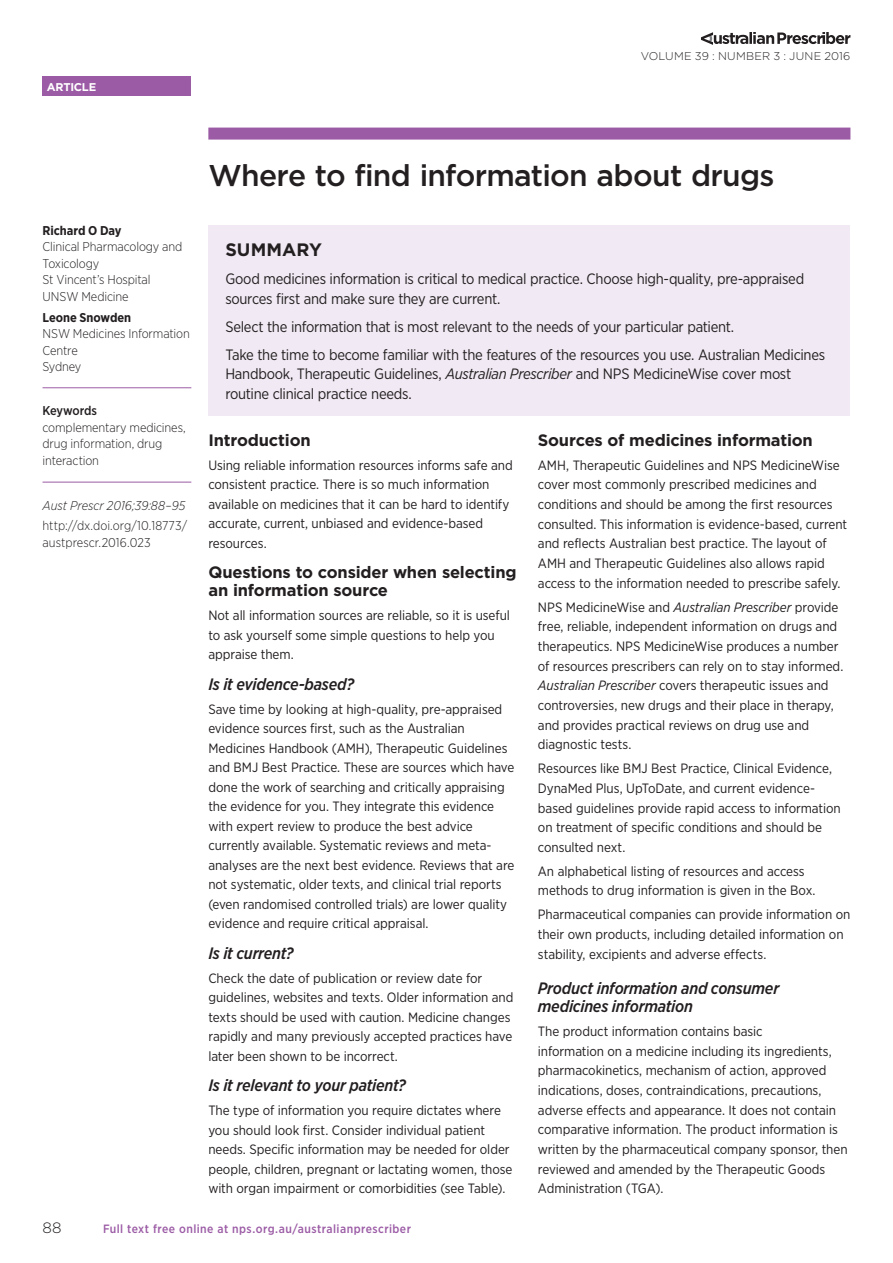
<style>
.page{position:relative;width:893px;height:1263px;background:#fff}
.page>*{position:absolute;margin:0;border:0;box-sizing:border-box;transform-origin:0 0}
.Primary_Heading{font:500 30px "Gotham";letter-spacing:-.025em;color:#231f20}
.Summary_Header{font:700 18px "Gotham";color:#231f20}
.Subheading_Level_2{font:italic 500 16.5px/18.1px "Gotham Narrow";letter-spacing:-.015em;color:#231f20}
.Subheading_Level_1{font:700 16.5px/18px "Gotham";letter-spacing:-.015em;color:#231f20}
.Summary_Text{font:15px/19.5px "Gotham Narrow";letter-spacing:-.02em;color:#231f20}
.t1{font:300 15px "Gotham";color:#231f20}
.Body_Text{font:13.5px/19.6px "Gotham Narrow";letter-spacing:-.005em;color:#231f20}
.Author_Credentials{font:300 12.75px/16.5px "Gotham Narrow";letter-spacing:-.01em;color:#231f20}
.Keywords_Text{font:300 12.75px/16.5px "Gotham Narrow";letter-spacing:-.01em;color:#231f20}
.DOI_Citation{font:300 12.75px/16.5px "Gotham Narrow";color:#231f20}
.Author_s_Name{font:700 12.75px "Gotham Narrow";letter-spacing:-.005em;color:#231f20}
.Citation{font:italic 300 12.75px "Gotham Narrow";color:#231f20}
.Keywords_Header{font:500 12.75px "Gotham Narrow";letter-spacing:-.01em;color:#231f20}
.t2{font:500 12px "Gotham Narrow";letter-spacing:.035em;color:#9b5ba5}
.t3{font:300 11.25px "Gotham";letter-spacing:.025em;color:#231f20}
.t4{font:700 11.25px "Gotham";letter-spacing:-.02em;color:#fff}
.s1{font-style:italic}
</style>
<div class="page">
<svg style="left:701px;top:32px;width:149px;height:13px"></svg>
<div style="left:43px;top:77px;width:148px;height:19px;background:#9b5ba5"></div>
<div style="left:208px;top:128px;width:642px;height:12px;background:#9b5ba5"></div>
<hr style="left:43px;top:387px;width:148px;height:1px;background:#9b5ba5">
<hr style="left:43px;top:482px;width:148px;height:1px;background:#9b5ba5">
<div style="left:208px;top:225px;width:642px;height:191px;background:#f1eaf4"></div>
<p class="t4" style="left:47px;top:79px;width:51px">ARTICLE</p>
<p class="t3" style="left:641px;top:48px;width:211px">VOLUME 39 : NUMBER 3 : JUNE 2016</p>
<p class="Author_s_Name" style="left:43px;top:222px;width:81px">Richard O Day</p>
<p class="Author_Credentials" style="left:43px;top:238px;width:141px">Clinical Pharmacology and<br>Toxicology<br>St Vincent’s Hospital<br>UNSW Medicine</p>
<p class="Author_s_Name" style="left:43px;top:309px;width:90px">Leone Snowden</p>
<p class="Author_Credentials" style="left:43px;top:325px;width:149px">NSW Medicines Information<br>Centre<br>Sydney</p>
<p class="Keywords_Header" style="left:43px;top:403px;width:56px">Keywords</p>
<p class="Keywords_Text" style="left:43px;top:419px;width:145px">complementary medicines, drug information, drug interaction</p>
<p class="Citation" style="left:43px;top:497px;width:145px">Aust Prescr 2016;39:88–95</p>
<p class="DOI_Citation" style="left:43px;top:517px;width:146px">http://dx.doi.org/10.18773/ austprescr.2016.023</p>
<p class="Primary_Heading" style="left:208px;top:155px;width:568px">Where to find information about drugs</p>
<p class="Summary_Header" style="left:225px;top:238px;width:98px">SUMMARY</p>
<p class="Summary_Text" style="left:225px;top:269px;width:580px">Good medicines information is critical to medical practice. Choose high-quality, pre-appraised sources first and make sure they are current.</p>
<p class="Summary_Text" style="left:225px;top:316px;width:510px">Select the information that is most relevant to the needs of your particular patient.</p>
<p class="Summary_Text" style="left:225px;top:344px;width:601px">Take the time to become familiar with the features of the resources you use. Australian Medicines<br>Handbook, Therapeutic Guidelines, <span class="s1">Australian Prescriber</span> and NPS MedicineWise cover most routine clinical practice needs.</p>
<p class="Subheading_Level_1" style="left:538px;top:431px;width:276px">Sources of medicines information</p>
<p class="Body_Text" style="left:538px;top:455px;width:311px">AMH, Therapeutic Guidelines and NPS MedicineWise cover most commonly prescribed medicines and conditions and should be among the first resources consulted. This information is evidence-based, current and reflects Australian best practice. The layout of AMH and Therapeutic Guidelines also allows rapid access to the information needed to prescribe safely.</p>
<p class="Body_Text" style="left:538px;top:597px;width:307px">NPS MedicineWise and <span class="s1">Australian Prescriber</span> provide free, reliable, independent information on drugs and therapeutics. NPS MedicineWise produces a number of resources prescribers can rely on to stay informed.<br><span class="s1">Australian Prescriber</span> covers therapeutic issues and controversies, new drugs and their place in therapy, and provides practical reviews on drug use and diagnostic tests.</p>
<p class="Body_Text" style="left:538px;top:758px;width:304px">Resources like BMJ Best Practice, Clinical Evidence, DynaMed Plus, UpToDate, and current evidence&shy;based guidelines provide rapid access to information on treatment of specific conditions and should be consulted next.</p>
<p class="Body_Text" style="left:538px;top:861px;width:279px">An alphabetical listing of resources and access methods to drug information is given in the Box.</p>
<p class="Body_Text" style="left:538px;top:904px;width:314px">Pharmaceutical companies can provide information on their own products, including detailed information on stability, excipients and adverse effects.</p>
<p class="Subheading_Level_2" style="left:538px;top:979px;width:243px">Product information and consumer medicines information</p>
<p class="Body_Text" style="left:538px;top:1021px;width:311px">The product information contains basic<br>information on a medicine including its ingredients, pharmacokinetics, mechanism of action, approved indications, doses, contraindications, precautions, adverse effects and appearance. It does not contain comparative information. The product information is written by the pharmaceutical company sponsor, then reviewed and amended by the Therapeutic Goods Administration (TGA).</p>
<p class="Subheading_Level_1" style="left:208px;top:431px;width:104px">Introduction</p>
<p class="Body_Text" style="left:208px;top:455px;width:306px">Using reliable information resources informs safe and consistent practice. There is so much information available on medicines that it can be hard to identify accurate, current, unbiased and evidence-based resources.</p>
<p class="Subheading_Level_1" style="left:208px;top:563px;width:310px">Questions to consider when selecting an information source</p>
<p class="Body_Text" style="left:208px;top:605px;width:303px">Not all information sources are reliable, so it is useful to ask yourself some simple questions to help you appraise them.</p>
<p class="Subheading_Level_2" style="left:208px;top:675px;width:147px">Is it evidence-based?</p>
<p class="Body_Text" style="left:208px;top:699px;width:308px">Save time by looking at high-quality, pre-appraised evidence sources first, such as the Australian Medicines Handbook (AMH), Therapeutic Guidelines and BMJ Best Practice. These are sources which have done the work of searching and critically appraising the evidence for you. They integrate this evidence with expert review to produce the best advice currently available. Systematic reviews and meta&shy;analyses are the next best evidence. Reviews that are not systematic, older texts, and clinical trial reports (even randomised controlled trials) are lower quality evidence and require critical appraisal.</p>
<p class="Subheading_Level_2" style="left:208px;top:944px;width:87px">Is it current?</p>
<p class="Body_Text" style="left:208px;top:968px;width:307px">Check the date of publication or review date for guidelines, websites and texts. Older information and texts should be used with caution. Medicine changes rapidly and many previously accepted practices have later been shown to be incorrect.</p>
<p class="Subheading_Level_2" style="left:208px;top:1076px;width:199px">Is it relevant to your patient?</p>
<p class="Body_Text" style="left:208px;top:1100px;width:306px">The type of information you require dictates where you should look first. Consider individual patient needs. Specific information may be needed for older people, children, pregnant or lactating women, those with organ impairment or comorbidities (see Table).</p>
<p class="t1" style="left:43px;top:1218px;width:21px">88</p>
<p class="t2" style="left:103px;top:1221px;width:309px">Full text free online at nps.org.au/australianprescriber</p>
</div>
